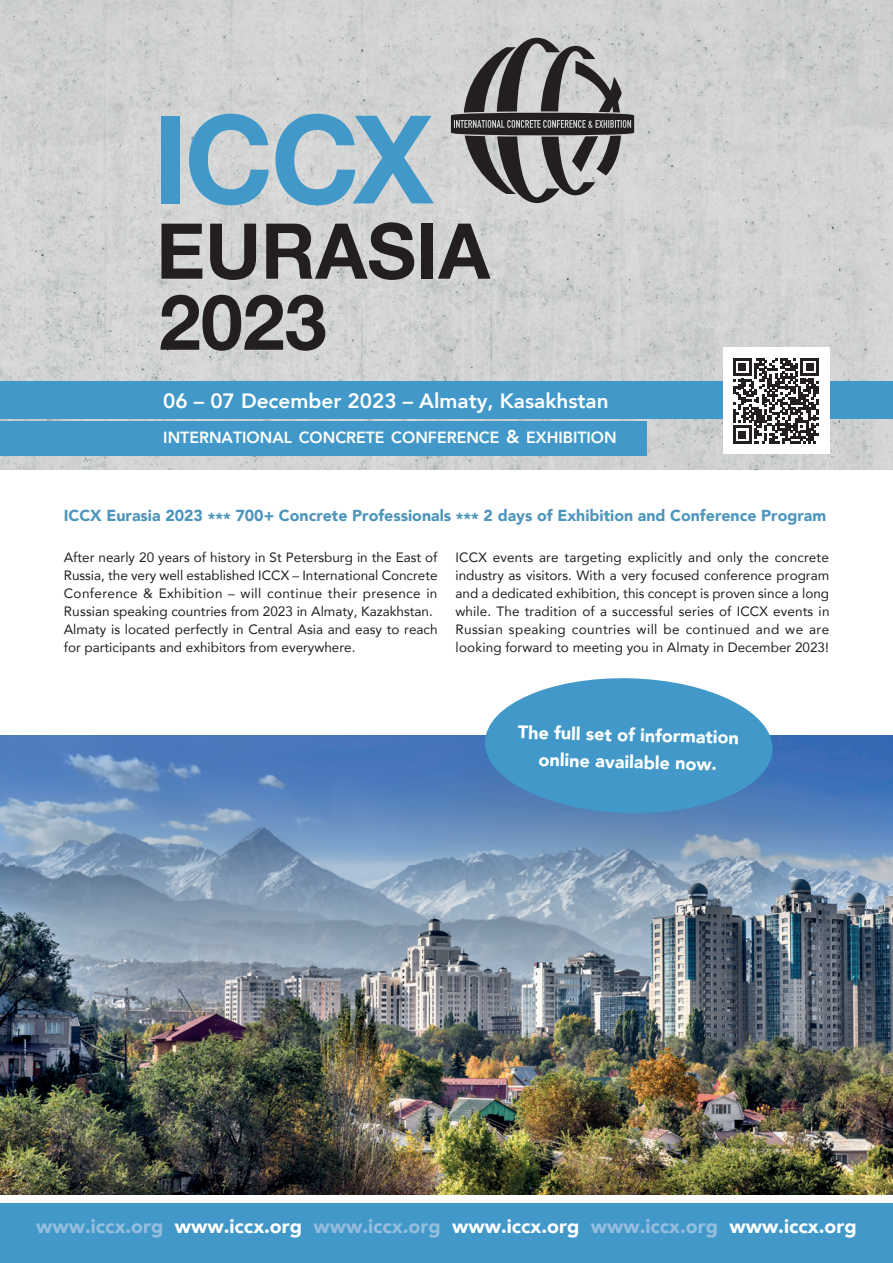
<style>
.page{position:relative;width:893px;height:1263px;background:#fff}
.page>*{position:absolute;margin:0;border:0;box-sizing:border-box;transform-origin:0 0}
.t1{font:700 77.1px/71.1px "Helvetica Neue";color:#231f20}
.t2{font:800 20.7px "Avenir";color:#fff}
.t3{font:900 19.5px "Avenir";color:#95bede}
.t4{font:900 18px/27px "Avenir";color:#fff;text-align:center}
.t5{font:800 16.2px "Avenir";color:#fff}
.t6{font:900 15.9px "Avenir";color:#4d95bc}
.t7{font:13.5px/18px "Avenir";color:#231f20}
.s1{font-size:18.45px}
.s2{color:#fff}
</style>
<div class="page">
<img style="left:0;top:0;width:893px;height:470px">
<svg style="left:275px;top:114px;width:159px;height:91px;background:#8eb8ce"></svg>
<svg style="left:189px;top:114px;width:80px;height:91px;background:#8eb8ce"></svg>
<div style="left:161px;top:116px;width:19px;height:87px;background:#4299c9"></div>
<svg style="left:451px;top:38px;width:183px;height:165px;background:#8d8d8c"></svg>
<img style="left:0;top:736px;width:893px;height:459px">
<div style="left:0;top:382px;width:893px;height:37px;background:#4299c9"></div>
<div style="left:0;top:421px;width:646px;height:35px;background:#4299c9"></div>
<svg style="left:484px;top:678px;width:289px;height:137px;background:#58a0cc"></svg>
<div style="left:723px;top:348px;width:106px;height:106px;background:#fff"></div>
<svg style="left:733px;top:358px;width:86px;height:86px"></svg>
<div style="left:0;top:1203px;width:893px;height:60px;background:#4299c9"></div>
<h1 class="t1" style="left:156px;top:218px;width:335px">EURASIA<br>2023</h1>
<h2 class="t2" style="left:163px;top:384px;width:447px">06 – 07 December 2023 – Almaty, Kasakhstan</h2>
<p class="t5" style="left:163px;top:425px;width:455px">INTERNATIONAL CONCRETE CONFERENCE <span class="s1">&amp;</span> EXHIBITION</p>
<p class="t6" style="left:64px;top:502px;width:764px">ICCX Eurasia 2023 *** 700+ Concrete Professionals *** 2 days of Exhibition and Conference Program</p>
<p class="t7" style="left:64px;top:548px;width:375px">After nearly 20 years of history in St Petersburg in the East of Russia, the very well established ICCX – International Concrete Conference &amp; Exhibition – will continue their presence in Russian speaking countries from 2023 in Almaty, Kazakhstan.<br>Almaty is located perfectly in Central Asia and easy to reach for participants and exhibitors from everywhere.</p>
<p class="t7" style="left:455px;top:548px;width:375px;text-align:justify">ICCX events are targeting explicitly and only the concrete industry as visitors. With a very focused conference program and a dedicated exhibition, this concept is proven since a long while. The tradition of a successful series of ICCX events in Russian speaking countries will be continued and we are looking forward to meeting you in Almaty in December 2023!</p>
<h3 class="t4" style="left:518px;top:719px;width:222px;rotate:1deg">The full set of information online available now.</h3>
<h3 class="t3" style="left:36px;top:1210px;width:822px">www.iccx.org <span class="s2">www.iccx.org</span> www.iccx.org <span class="s2">www.iccx.org</span> www.iccx.org <span class="s2">www.iccx.org</span></h3>
</div>
